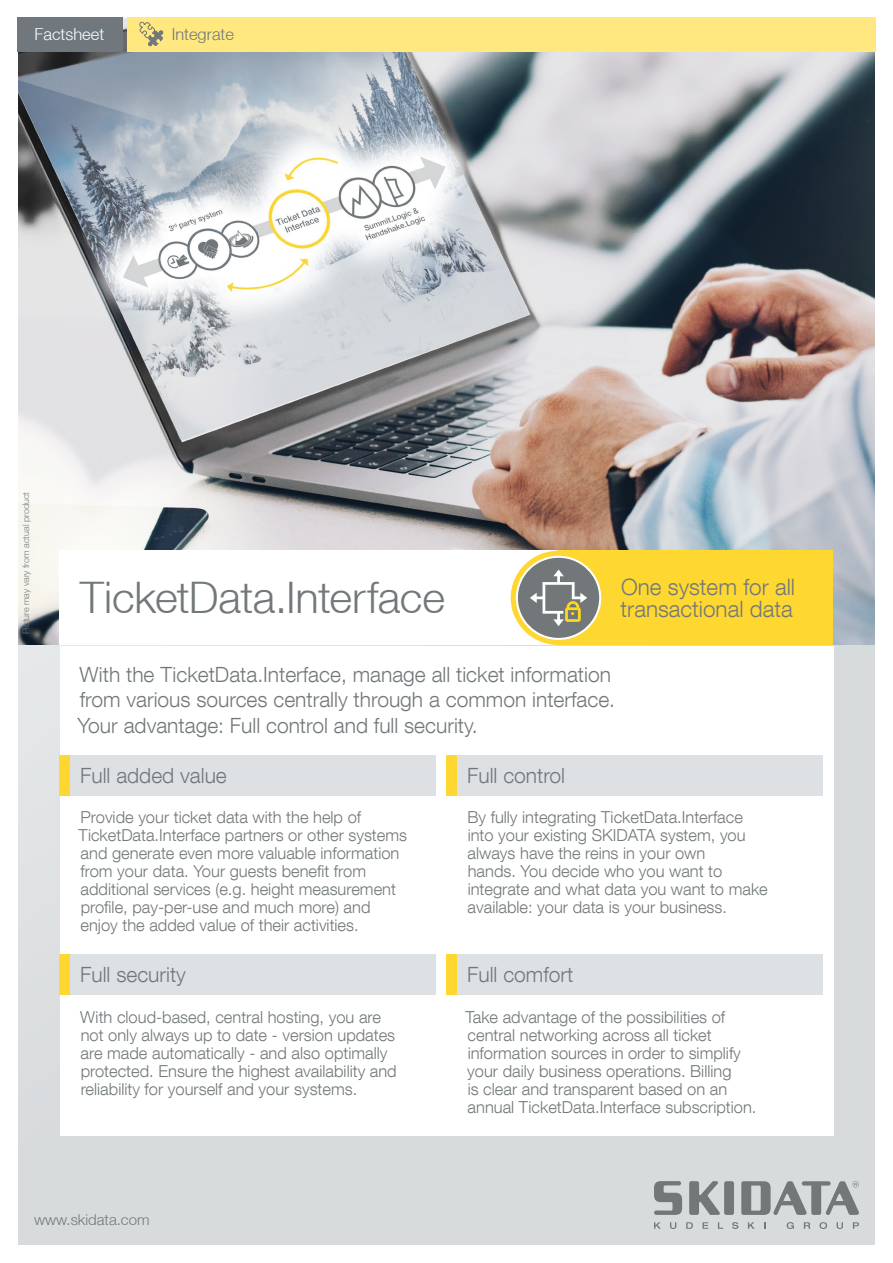
<style>
.page{position:relative;width:893px;height:1263px;background:#d8dbdc}
.page>*{position:absolute;margin:0;border:0;box-sizing:border-box;transform-origin:0 0}
.t1{font:300 43.5px "Helvetica Neue LT";letter-spacing:-.01em;color:#72787a}
.t2{font:300 22.5px/22.5px "Helvetica Neue LT Com";color:#72787a}
.t3{font:300 21px/25.2px "Helvetica Neue LT Com";color:#72787a}
.t4{font:300 16.5px/18px "Helvetica Neue LT Com";color:#72787a}
.t5{font:300 16.5px "Helvetica Neue LT";color:#fff}
.t6{font:300 16.5px "Helvetica Neue LT";color:#72787a}
.t7{font:300 15px "Helvetica Neue LT";color:#72787a}
.t8{font:300 9px "Helvetica Neue LT";color:#72787a}
</style>
<div class="page">
<img style="left:19px;top:17px;width:857px;height:628px">
<div style="left:0;top:0;width:19px;height:1263px;background:#fff"></div>
<div style="left:0;top:0;width:893px;height:17px;background:#fff"></div>
<div style="left:0;top:1246px;width:893px;height:17px;background:#fff"></div>
<div style="left:876px;top:0;width:17px;height:1263px;background:#fff"></div>
<svg style="left:654px;top:1222px;width:7px;height:7px"></svg>
<svg style="left:670px;top:1222px;width:6px;height:7px"></svg>
<svg style="left:686px;top:1222px;width:7px;height:7px"></svg>
<svg style="left:702px;top:1222px;width:6px;height:7px"></svg>
<svg style="left:718px;top:1222px;width:5px;height:7px"></svg>
<svg style="left:732px;top:1222px;width:6px;height:7px"></svg>
<svg style="left:748px;top:1222px;width:7px;height:7px"></svg>
<svg style="left:787px;top:1222px;width:7px;height:7px"></svg>
<svg style="left:804px;top:1222px;width:6px;height:7px"></svg>
<svg style="left:819px;top:1222px;width:8px;height:7px"></svg>
<svg style="left:837px;top:1222px;width:6px;height:7px"></svg>
<svg style="left:853px;top:1222px;width:6px;height:7px"></svg>
<svg style="left:654px;top:1181px;width:28px;height:34px"></svg>
<div style="left:724px;top:1181px;width:10px;height:34px;background:#72787a;border-radius:2px"></div>
<svg style="left:741px;top:1181px;width:118px;height:34px"></svg>
<svg style="left:689px;top:1181px;width:31px;height:34px"></svg>
<div style="left:60px;top:647px;width:773px;height:489px;background:#fff"></div>
<div style="left:60px;top:551px;width:537px;height:94px;background:#fff"></div>
<div style="left:557px;top:551px;width:276px;height:94px;background:#ffd731"></div>
<div style="left:60px;top:755px;width:376px;height:40px;background:#dee1e3"></div>
<div style="left:446px;top:755px;width:377px;height:40px;background:#dee1e3"></div>
<div style="left:446px;top:755px;width:11px;height:40px;background:#ffd731"></div>
<div style="left:60px;top:755px;width:10px;height:40px;background:#ffd731"></div>
<div style="left:60px;top:955px;width:376px;height:40px;background:#dee1e3"></div>
<div style="left:446px;top:955px;width:377px;height:40px;background:#dee1e3"></div>
<div style="left:446px;top:955px;width:11px;height:40px;background:#ffd731"></div>
<div style="left:60px;top:955px;width:10px;height:40px;background:#ffd731"></div>
<div style="left:127px;top:17px;width:749px;height:34px;background:#ffe880"></div>
<svg style="left:139px;top:21px;width:24px;height:26px"></svg>
<div style="left:17px;top:17px;width:106px;height:34px;background:#70787d"></div>
<div style="left:511px;top:551px;width:95px;height:94px;background:#ffd731;border-radius:50%"></div>
<svg style="left:516px;top:556px;width:85px;height:84px"></svg>
<p class="t5" style="left:35px;top:28px;width:71px">Factsheet</p>
<p class="t6" style="left:172px;top:28px;width:64px">Integrate</p>
<p class="t8" style="left:23px;top:634px;width:144px;rotate:-90deg">Picture may vary from actual product</p>
<h1 class="t1" style="left:80px;top:582px;width:367px">TicketData.Interface</h1>
<h2 class="t2" style="left:621px;top:577px;width:176px">One system for all transactional data</h2>
<p class="t3" style="left:77px;top:662px;width:539px">With the TicketData.Interface, manage all ticket information from various sources centrally through a common interface.<br>Your advantage: Full control and full security.</p>
<p class="t3" style="left:80px;top:764px;width:148px">Full added value</p>
<p class="t4" style="left:78px;top:810px;width:330px">Provide your ticket data with the help of TicketData.Interface partners or other systems and generate even more valuable information from your data. Your guests benefit from additional services (e.g. height measurement profile, pay-per-use and much more) and enjoy the added value of their activities.</p>
<p class="t3" style="left:80px;top:964px;width:107px">Full security</p>
<p class="t4" style="left:80px;top:1008px;width:318px">With cloud-based, central hosting, you are not only always up to date - version updates are made automatically - and also optimally protected. Ensure the highest availability and reliability for yourself and your systems.</p>
<p class="t7" style="left:34px;top:1214px;width:117px">www.skidata.com</p>
<p class="t3" style="left:467px;top:764px;width:100px">Full control</p>
<p class="t4" style="left:467px;top:810px;width:302px">By fully integrating TicketData.Interface into your existing SKIDATA system, you always have the reins in your own<br>hands. You decide who you want to integrate and what data you want to make available: your data is your business.</p>
<p class="t3" style="left:467px;top:964px;width:108px">Full comfort</p>
<p class="t4" style="left:465px;top:1010px;width:293px">Take advantage of the possibilities of central networking across all ticket information sources in order to simplify your daily business operations. Billing<br>is clear and transparent based on an annual TicketData.Interface subscription.</p>
</div>
